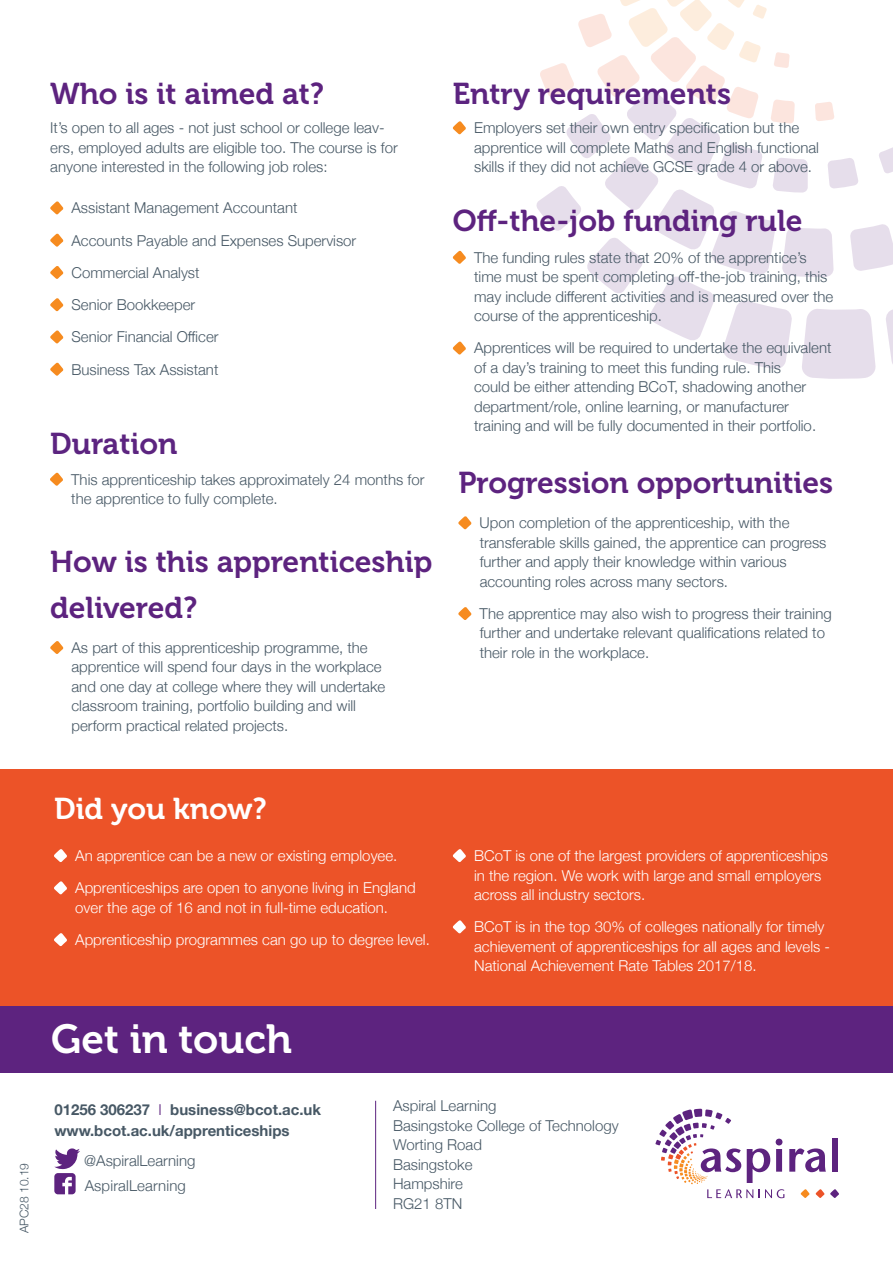
<style>
.page{position:relative;width:893px;height:1263px;background:#fff}
.page>*{position:absolute;margin:0;border:0;box-sizing:border-box;transform-origin:0 0}
.t1{font:40.5px "Museo 700";color:#fff}
.t2{font:30px "Museo 700";color:#5d237f}
.t3{font:30px "Museo 700";color:#5c2480}
.t4{font:30px "Museo 700";color:#fff}
.Paragraph_Style_1{font:300 15px/19.5px "Helvetica Neue";color:#475865}
.t5{font:300 15px/19.5px "Helvetica Neue";color:#fff}
.Paragraph_Style_1-2{font:700 15px "Helvetica Neue";color:#475865}
.t6{font:300 12px "Helvetica Neue";color:#475865}
.s1{font-weight:300;color:#5d237f}
</style>
<div class="page">
<div style="left:0;top:770px;width:893px;height:236px;background:#ec5328"></div>
<svg style="left:54px;top:849px;width:13px;height:13px"></svg>
<svg style="left:54px;top:881px;width:13px;height:13px"></svg>
<svg style="left:54px;top:933px;width:13px;height:13px"></svg>
<svg style="left:453px;top:849px;width:13px;height:13px"></svg>
<svg style="left:453px;top:920px;width:13px;height:13px"></svg>
<div style="left:0;top:1006px;width:893px;height:66px;background:#5d237f"></div>
<svg style="left:54px;top:1148px;width:26px;height:46px"></svg>
<hr style="left:375px;top:1101px;width:1px;height:108px;background:#5d237f">
<svg style="left:536px;top:0;width:357px;height:379px"></svg>
<svg style="left:50px;top:641px;width:13px;height:13px"></svg>
<svg style="left:655px;top:1109px;width:184px;height:89px"></svg>
<svg style="left:453px;top:251px;width:13px;height:13px"></svg>
<svg style="left:453px;top:341px;width:13px;height:13px"></svg>
<svg style="left:50px;top:472px;width:13px;height:14px"></svg>
<svg style="left:453px;top:121px;width:13px;height:13px"></svg>
<svg style="left:458px;top:516px;width:14px;height:13px"></svg>
<svg style="left:458px;top:607px;width:14px;height:13px"></svg>
<svg style="left:50px;top:201px;width:13px;height:13px"></svg>
<svg style="left:50px;top:233px;width:13px;height:14px"></svg>
<svg style="left:50px;top:266px;width:13px;height:13px"></svg>
<svg style="left:50px;top:298px;width:13px;height:13px"></svg>
<svg style="left:50px;top:330px;width:13px;height:13px"></svg>
<svg style="left:50px;top:362px;width:13px;height:14px"></svg>
<p class="t2" style="left:50px;top:77px;width:276px">Who is it aimed at?</p>
<p class="Paragraph_Style_1" style="left:50px;top:117px;width:349px">It’s open to all ages - not just school or college leav&shy;ers, employed adults are eligible too. The course is for anyone interested in the following job roles:</p>
<p class="Paragraph_Style_1" style="left:72px;top:197px;width:227px">Assistant Management Accountant</p>
<p class="Paragraph_Style_1" style="left:72px;top:229px;width:286px">Accounts Payable and Expenses Supervisor</p>
<p class="Paragraph_Style_1" style="left:72px;top:262px;width:130px">Commercial Analyst</p>
<p class="Paragraph_Style_1" style="left:72px;top:294px;width:125px">Senior Bookkeeper</p>
<p class="Paragraph_Style_1" style="left:72px;top:326px;width:148px">Senior Financial Officer</p>
<p class="Paragraph_Style_1" style="left:72px;top:358px;width:148px">Business Tax Assistant</p>
<p class="t3" style="left:50px;top:427px;width:129px">Duration</p>
<p class="Paragraph_Style_1" style="left:71px;top:468px;width:355px">This apprenticeship takes approximately 24 months for the apprentice to fully complete.</p>
<p class="t2" style="left:50px;top:545px;width:384px">How is this apprenticeship</p>
<p class="t2" style="left:50px;top:591px;width:149px">delivered?</p>
<p class="Paragraph_Style_1" style="left:72px;top:637px;width:315px">As part of this apprenticeship programme, the apprentice will spend four days in the workplace and one day at college where they will undertake classroom training, portfolio building and will perform practical related projects.</p>
<p class="t3" style="left:453px;top:77px;width:280px">Entry requirements</p>
<p class="Paragraph_Style_1" style="left:474px;top:117px;width:346px">Employers set their own entry specification but the apprentice will complete Maths and English functional skills if they did not achieve GCSE grade 4 or above.</p>
<p class="t2" style="left:453px;top:204px;width:351px">Off-the-job funding rule</p>
<p class="Paragraph_Style_1" style="left:474px;top:246px;width:361px">The funding rules state that 20% of the apprentice’s time must be spent completing off-the-job training, this may include different activities and is measured over the course of the apprenticeship.</p>
<p class="Paragraph_Style_1" style="left:474px;top:337px;width:359px">Apprentices will be required to undertake the equivalent of a day’s training to meet this funding rule. This<br>could be either attending BCoT, shadowing another department/role, online learning, or manufacturer training and will be fully documented in their portfolio.</p>
<p class="t2" style="left:458px;top:465px;width:376px">Progression opportunities</p>
<p class="Paragraph_Style_1" style="left:480px;top:512px;width:348px">Upon completion of the apprenticeship, with the transferable skills gained, the apprentice can progress further and apply their knowledge within various accounting roles across many sectors.</p>
<p class="Paragraph_Style_1" style="left:480px;top:603px;width:354px">The apprentice may also wish to progress their training further and undertake relevant qualifications related to their role in the workplace.</p>
<p class="t6" style="left:15px;top:1233px;width:72px;rotate:-90deg">APC28 10.19</p>
<p class="t4" style="left:54px;top:792px;width:214px">Did you know?</p>
<p class="t5" style="left:75px;top:845px;width:324px">An apprentice can be a new or existing employee.</p>
<p class="t5" style="left:75px;top:877px;width:342px">Apprenticeships are open to anyone living in England over the age of 16 and not in full-time education.</p>
<p class="t5" style="left:75px;top:929px;width:356px">Apprenticeship programmes can go up to degree level.</p>
<p class="t1" style="left:51px;top:1016px;width:242px">Get in touch</p>
<p class="t5" style="left:474px;top:845px;width:355px">BCoT is one of the largest providers of apprenticeships in the region. We work with large and small employers across all industry sectors.</p>
<p class="t5" style="left:474px;top:916px;width:357px">BCoT is in the top 30% of colleges nationally for timely achievement of apprenticeships for all ages and levels -<br>National Achievement Rate Tables 2017/18.</p>
<p class="Paragraph_Style_1-2" style="left:54px;top:1098px;width:268px">01256 306237 <span class="s1">I</span> business@bcot.ac.uk</p>
<p class="Paragraph_Style_1-2" style="left:54px;top:1119px;width:237px">www.bcot.ac.uk/apprenticeships</p>
<p class="Paragraph_Style_1" style="left:84px;top:1150px;width:113px">@AspiralLearning</p>
<p class="Paragraph_Style_1" style="left:85px;top:1175px;width:103px">AspiralLearning</p>
<p class="Paragraph_Style_1" style="left:393px;top:1095px;width:105px">Aspiral Learning</p>
<p class="Paragraph_Style_1" style="left:393px;top:1114px;width:227px">Basingstoke College of Technology</p>
<p class="Paragraph_Style_1" style="left:393px;top:1134px;width:90px">Worting Road</p>
<p class="Paragraph_Style_1" style="left:393px;top:1153px;width:81px">Basingstoke</p>
<p class="Paragraph_Style_1" style="left:393px;top:1173px;width:71px">Hampshire</p>
<p class="Paragraph_Style_1" style="left:393px;top:1192px;width:71px">RG21 8TN</p>
</div>
